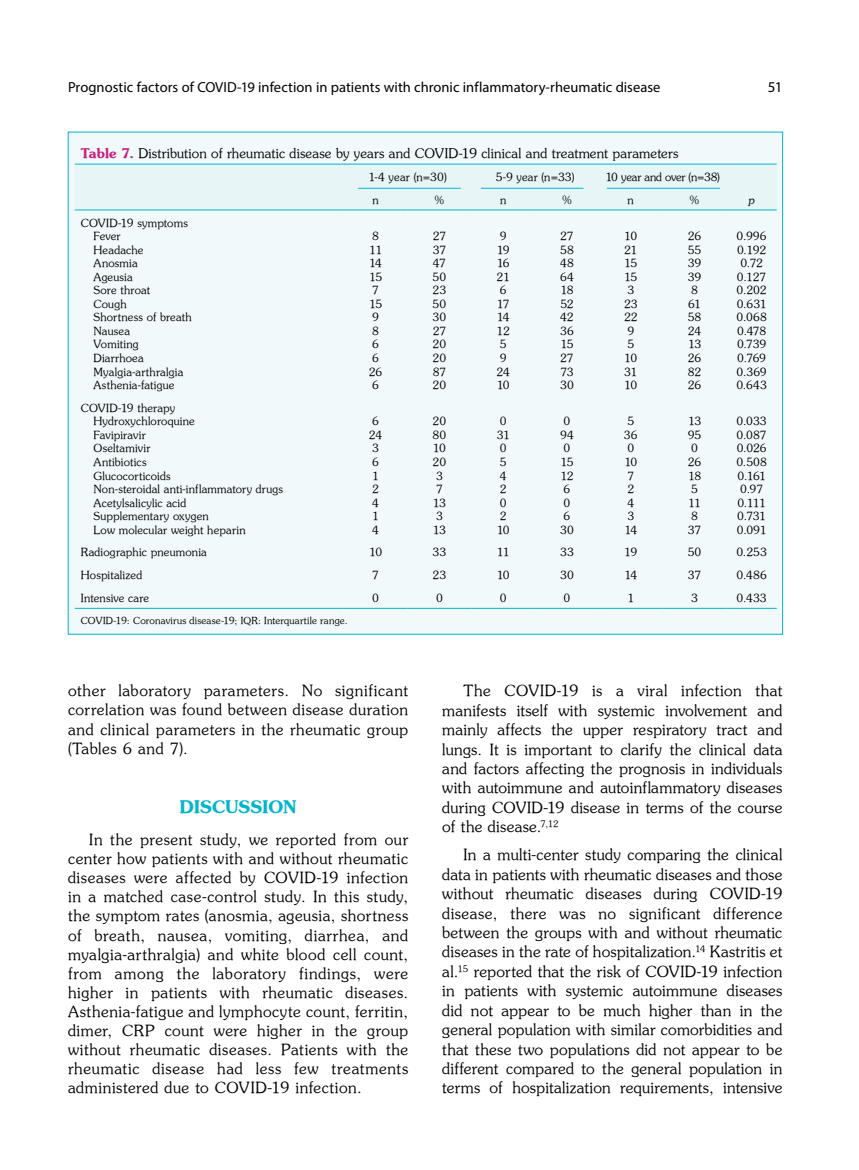
<style>
.page{position:relative;width:859px;height:1170px;background:#fff}
.page>*{position:absolute;margin:0;border:0;box-sizing:border-box;transform-origin:0 0}
.t1{font:17.4px "Souvenir Turk B";letter-spacing:.005em;color:#00b5cc}
.t2{font:15.45px/19.4px "Souvenir Turk";letter-spacing:.025em;color:#000;text-align:justify}
.t3{font:15px "Myriad Pro";color:#000}
.t4{font:14.55px "Myriad Pro";color:#000}
.t5{font:13.35px "Souvenir Turk";letter-spacing:.015em;color:#000}
.t6{font:11.25px/13.5px "Souvenir Turk";letter-spacing:.01em;color:#000;text-align:center}
.t7{font:11.25px/13.5px "Souvenir Turk";letter-spacing:-.025em;color:#000;text-align:center}
.t8{font:11.25px/13.5px "Souvenir Turk";letter-spacing:-.045em;color:#000}
.t9{font:11.25px "Souvenir Turk";letter-spacing:-.015em;color:#000}
.t10{font:11.25px/13.5px "Souvenir Turk";letter-spacing:-.01em;color:#000;text-align:center}
.t11{font:11.25px/13.5px "Souvenir Turk";letter-spacing:-.02em;color:#000;text-align:center}
.t12{font:11.25px "Souvenir Turk I";color:#000}
.t13{font:9.75px "Souvenir Turk";letter-spacing:.02em;color:#000}
.s1{font-family:"Souvenir Turk B";color:#c81e7c}
</style>
<div class="page">
<div style="left:68px;top:132px;width:715px;height:502px;background:#f1f9fa"></div>
<div style="left:75px;top:187px;width:702px;height:23px;background:#e7f5f7"></div>
<hr style="left:75px;top:164px;width:269px;height:1px;background:#00b5cc">
<hr style="left:344px;top:164px;width:64px;height:1px;background:#00b5cc">
<hr style="left:408px;top:164px;width:63px;height:1px;background:#00b5cc">
<hr style="left:471px;top:164px;width:64px;height:1px;background:#00b5cc">
<hr style="left:535px;top:164px;width:64px;height:1px;background:#00b5cc">
<hr style="left:599px;top:164px;width:64px;height:1px;background:#00b5cc">
<hr style="left:663px;top:164px;width:63px;height:1px;background:#00b5cc">
<hr style="left:726px;top:164px;width:51px;height:1px;background:#00b5cc">
<hr style="left:75px;top:210px;width:269px;height:1px;background:#00b5cc">
<hr style="left:344px;top:210px;width:64px;height:1px;background:#00b5cc">
<hr style="left:408px;top:210px;width:63px;height:1px;background:#00b5cc">
<hr style="left:471px;top:210px;width:64px;height:1px;background:#00b5cc">
<hr style="left:535px;top:210px;width:64px;height:1px;background:#00b5cc">
<hr style="left:599px;top:210px;width:64px;height:1px;background:#00b5cc">
<hr style="left:663px;top:210px;width:63px;height:1px;background:#00b5cc">
<hr style="left:726px;top:210px;width:51px;height:1px;background:#00b5cc">
<hr style="left:75px;top:608px;width:269px;height:1px;background:#00b5cc">
<hr style="left:344px;top:608px;width:64px;height:1px;background:#00b5cc">
<hr style="left:408px;top:608px;width:63px;height:1px;background:#00b5cc">
<hr style="left:471px;top:608px;width:64px;height:1px;background:#00b5cc">
<hr style="left:535px;top:608px;width:64px;height:1px;background:#00b5cc">
<hr style="left:599px;top:608px;width:64px;height:1px;background:#00b5cc">
<hr style="left:663px;top:608px;width:63px;height:1px;background:#00b5cc">
<hr style="left:726px;top:608px;width:51px;height:1px;background:#00b5cc">
<hr style="left:358px;top:188px;width:103px;height:1px;background:#00b5cc">
<hr style="left:481px;top:188px;width:102px;height:1px;background:#00b5cc">
<hr style="left:607px;top:188px;width:113px;height:1px;background:#00b5cc">
<p class="t4" style="left:68px;top:78px;width:594px">Prognostic factors of COVID-19 infection in patients with chronic inflammatory-rheumatic disease</p>
<p class="t3" style="left:768px;top:78px;width:16px">51</p>
<p class="t5" style="left:81px;top:145px;width:599px"><span class="s1">Table 7.</span> Distribution of rheumatic disease by years and COVID-19 clinical and treatment parameters</p>
<p class="t6" style="left:368px;top:170px;width:80px">1-4 year (n=30)</p>
<p class="t6" style="left:496px;top:170px;width:80px">5-9 year (n=33)</p>
<p class="t9" style="left:605px;top:170px;width:116px">10 year and over (n=38)</p>
<p class="t6" style="left:372px;top:193px;width:8px">n</p>
<p class="t6" style="left:435px;top:193px;width:11px">%</p>
<p class="t6" style="left:500px;top:193px;width:8px">n</p>
<p class="t6" style="left:562px;top:193px;width:11px">%</p>
<p class="t6" style="left:628px;top:193px;width:8px">n</p>
<p class="t6" style="left:690px;top:193px;width:11px">%</p>
<p class="t12" style="left:748px;top:193px;width:8px">p</p>
<p class="t6" style="left:94px;top:216px;width:100px;text-align:left;text-indent:-13px">COVID-19 symptoms<br>Fever<br>Headache<br>Anosmia<br>Ageusia<br>Sore throat<br>Cough<br>Shortness of breath<br>Nausea<br>Vomiting<br>Diarrhoea<br>Myalgia-arthralgia<br>Asthenia-fatigue</p>
<p class="t6" style="left:369px;top:229px;width:15px">8<br>11<br>14<br>15<br>7<br>15<br>9<br>8<br>6<br>6<br>26<br>6</p>
<p class="t6" style="left:433px;top:229px;width:15px;text-align:justify">27<br>37<br>47<br>50<br>23<br>50<br>30<br>27<br>20<br>20<br>87<br>20</p>
<p class="t8" style="left:496px;top:229px;width:15px">9<br>19<br>16<br>21<br>6<br>17<br>14<br>12<br>5<br>9<br>24<br>10</p>
<p class="t6" style="left:560px;top:229px;width:15px;text-align:justify">27<br>58<br>48<br>64<br>18<br>52<br>42<br>36<br>15<br>27<br>73<br>30</p>
<p class="t7" style="left:624px;top:229px;width:15px">10<br>21<br>15<br>15<br>3<br>23<br>22<br>9<br>5<br>10<br>31<br>10</p>
<p class="t6" style="left:688px;top:229px;width:15px">26<br>55<br>39<br>39<br>8<br>61<br>58<br>24<br>13<br>26<br>82<br>26</p>
<p class="t6" style="left:736px;top:229px;width:32px">0.996<br>0.192<br>0.72<br>0.127<br>0.202<br>0.631<br>0.068<br>0.478<br>0.739<br>0.769<br>0.369<br>0.643</p>
<p class="t6" style="left:94px;top:401px;width:191px;text-align:left;text-indent:-13px">COVID-19 therapy<br>Hydroxychloroquine<br>Favipiravir<br>Oseltamivir<br>Antibiotics<br>Glucocorticoids<br>Non-steroidal anti-inflammatory drugs<br>Acetylsalicylic acid<br>Supplementary oxygen<br>Low molecular weight heparin</p>
<p class="t6" style="left:369px;top:414px;width:15px;text-align:left">6<br>24<br>3<br>6<br>1<br>2<br>4<br>1<br>4</p>
<p class="t10" style="left:433px;top:414px;width:15px">20<br>80<br>10<br>20<br>3<br>7<br>13<br>3<br>13</p>
<p class="t6" style="left:497px;top:414px;width:15px;text-align:left">0<br>31<br>0<br>5<br>4<br>2<br>0<br>2<br>10</p>
<p class="t6" style="left:560px;top:414px;width:15px">0<br>94<br>0<br>15<br>12<br>6<br>0<br>6<br>30</p>
<p class="t6" style="left:624px;top:414px;width:15px">5<br>36<br>0<br>10<br>7<br>2<br>4<br>3<br>14</p>
<p class="t11" style="left:688px;top:414px;width:15px">13<br>95<br>0<br>26<br>18<br>5<br>11<br>8<br>37</p>
<p class="t6" style="left:736px;top:414px;width:32px">0.033<br>0.087<br>0.026<br>0.508<br>0.161<br>0.97<br>0.111<br>0.731<br>0.091</p>
<p class="t6" style="left:81px;top:545px;width:128px">Radiographic pneumonia</p>
<p class="t6" style="left:369px;top:545px;width:14px">10</p>
<p class="t6" style="left:433px;top:545px;width:15px">33</p>
<p class="t6" style="left:497px;top:545px;width:14px">11</p>
<p class="t6" style="left:560px;top:545px;width:15px">33</p>
<p class="t6" style="left:624px;top:545px;width:15px">19</p>
<p class="t6" style="left:688px;top:545px;width:15px">50</p>
<p class="t6" style="left:736px;top:545px;width:32px">0.253</p>
<p class="t6" style="left:81px;top:568px;width:63px">Hospitalized</p>
<p class="t6" style="left:372px;top:568px;width:8px">7</p>
<p class="t6" style="left:433px;top:568px;width:15px">23</p>
<p class="t6" style="left:497px;top:568px;width:14px">10</p>
<p class="t6" style="left:560px;top:568px;width:15px">30</p>
<p class="t6" style="left:624px;top:568px;width:14px">14</p>
<p class="t6" style="left:688px;top:568px;width:15px">37</p>
<p class="t6" style="left:736px;top:568px;width:32px">0.486</p>
<p class="t6" style="left:81px;top:591px;width:70px">Intensive care</p>
<p class="t6" style="left:372px;top:591px;width:8px">0</p>
<p class="t6" style="left:436px;top:591px;width:8px">0</p>
<p class="t6" style="left:500px;top:591px;width:8px">0</p>
<p class="t6" style="left:564px;top:591px;width:8px">0</p>
<p class="t6" style="left:627px;top:591px;width:8px">1</p>
<p class="t6" style="left:691px;top:591px;width:8px">3</p>
<p class="t6" style="left:736px;top:591px;width:32px">0.433</p>
<p class="t13" style="left:81px;top:614px;width:268px">COVID-19: Coronavirus disease-19; IQR: Interquartile range.</p>
<p class="t2" style="left:68px;top:681px;width:342px">other laboratory parameters. No significant correlation was found between disease duration and clinical parameters in the rheumatic group (Tables 6 and 7).</p>
<p class="t1" style="left:180px;top:795px;width:118px">DISCUSSION</p>
<p class="t2" style="left:68px;top:829px;width:342px;text-indent:21px">In the present study, we reported from our center how patients with and without rheumatic diseases were affected by COVID-19 infection in a matched case-control study. In this study, the symptom rates (anosmia, ageusia, shortness of breath, nausea, vomiting, diarrhea, and myalgia-arthralgia) and white blood cell count, from among the laboratory findings, were higher in patients with rheumatic diseases.<br>Asthenia-fatigue and lymphocyte count, ferritin, dimer, CRP count were higher in the group without rheumatic diseases. Patients with the rheumatic disease had less few treatments administered due to COVID-19 infection.</p>
<p class="t2" style="left:442px;top:680px;width:342px;text-indent:21px">The COVID-19 is a viral infection that manifests itself with systemic involvement and mainly affects the upper respiratory tract and lungs. It is important to clarify the clinical data and factors affecting the prognosis in individuals with autoimmune and autoinflammatory diseases during COVID-19 disease in terms of the course of the disease.<sup>7,12</sup></p>
<p class="t2" style="left:442px;top:844px;width:342px;text-indent:21px">In a multi-center study comparing the clinical data in patients with rheumatic diseases and those without rheumatic diseases during COVID-19 disease, there was no significant difference between the groups with and without rheumatic diseases in the rate of hospitalization.<sup>14</sup> Kastritis et al.<sup>15</sup> reported that the risk of COVID-19 infection in patients with systemic autoimmune diseases did not appear to be much higher than in the general population with similar comorbidities and that these two populations did not appear to be different compared to the general population in terms of hospitalization requirements, intensive</p>
</div>
